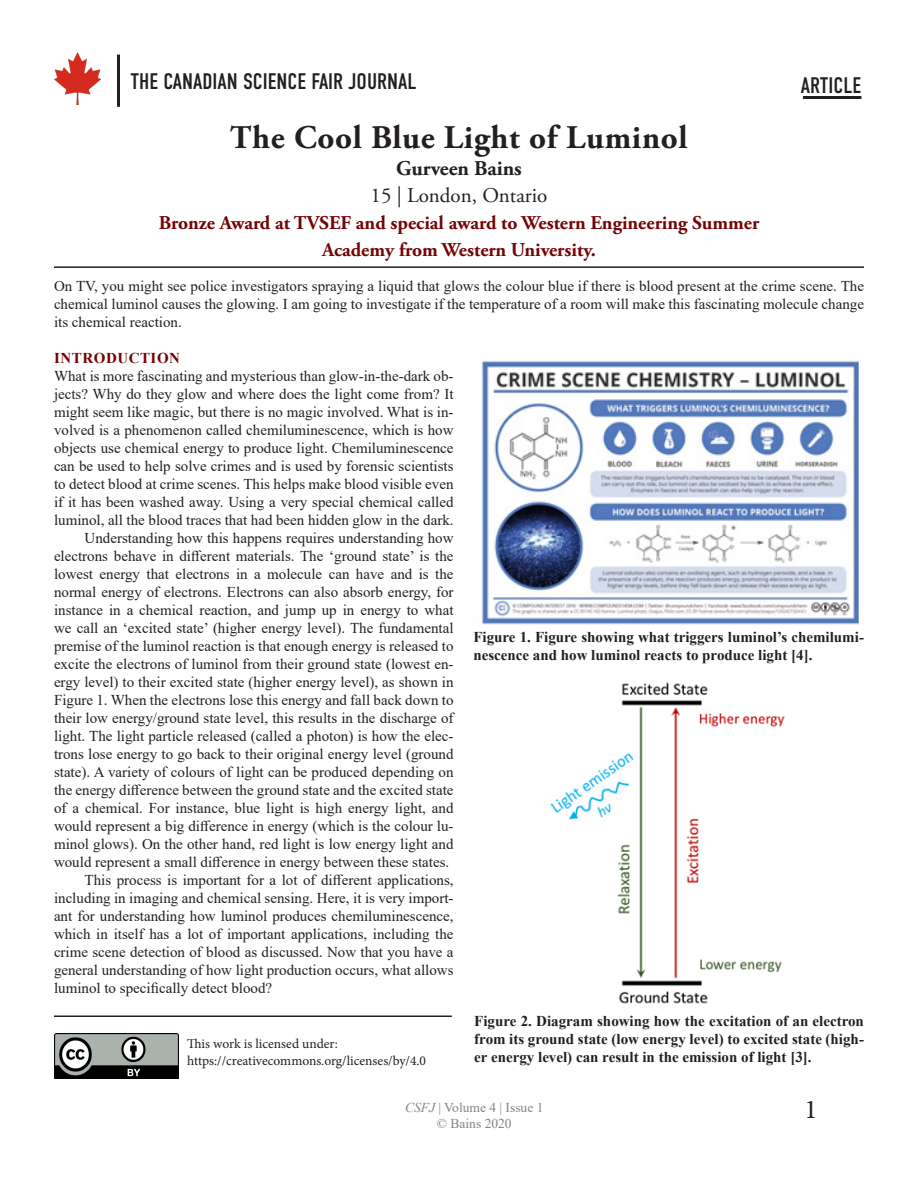
<style>
.page{position:relative;width:918px;height:1188px;background:#fff}
.page>*{position:absolute;margin:0;border:0;box-sizing:border-box;transform-origin:0 0}
.t1{font:700 33px "Adobe Garamond Pro";letter-spacing:.02em;color:#231f20}
.t2{font:27px "Minion Pro";color:#231f20}
.t3{font:22.5px "DIN Condensed";color:#231f20}
.t4{font:21px "Adobe Garamond Pro";color:#231f20}
.t5{font:700 21px "Adobe Garamond Pro";color:#231f20}
.t6{font:700 19.5px "Adobe Garamond Pro";color:#740304}
.BodyTextINDENT{font:15px/18px "Times New Roman";color:#231f20;text-align:justify}
.Body_Text{font:15px/18px "Times New Roman";color:#231f20;text-align:justify}
.Captions{font:700 15px/18px "Times New Roman";color:#231f20}
.t7{font:700 15px "Times New Roman";letter-spacing:.035em;color:#740304}
.t8{font:13.5px "Minion Pro";color:#231f20}
.t9{font:13.5px/16.2px "Times New Roman";color:#828487;text-align:center}
.s1{font-style:italic}
</style>
<div class="page">
<img style="left:54px;top:52px;width:47px;height:52px">
<hr style="left:117px;top:55px;width:3px;height:52px;background:#231f20">
<hr style="left:803px;top:96px;width:58px;height:3px;background:#231f20">
<img style="left:54px;top:1033px;width:124px;height:45px">
<hr style="left:54px;top:266px;width:810px;height:2px;background:#231f20">
<hr style="left:54px;top:1016px;width:398px;height:1px;background:#231f20">
<img style="left:481px;top:360px;width:378px;height:265px">
<img style="left:550px;top:682px;width:235px;height:322px">
<h3 class="t3" style="left:130px;top:69px;width:288px">THE CANADIAN SCIENCE FAIR JOURNAL</h3>
<h3 class="t3" style="left:801px;top:73px;width:62px">ARTICLE</h3>
<p class="t1" style="left:230px;top:118px;width:459px">The Cool Blue Light of Luminol</p>
<p class="t5" style="left:396px;top:156px;width:127px">Gurveen Bains</p>
<p class="t4" style="left:371px;top:183px;width:178px">15 | London, Ontario</p>
<p class="t6" style="left:159px;top:212px;width:602px">Bronze Award at TVSEF and special award to Western Engineering Summer</p>
<p class="t6" style="left:322px;top:239px;width:275px">Academy from Western University.</p>
<p class="Body_Text" style="left:54px;top:276px;width:812px">On TV, you might see police investigators spraying a liquid that glows the colour blue if there is blood present at the crime scene. The chemical luminol causes the glowing. I am going to investigate if the temperature of a room will make this fascinating molecule change its chemical reaction.</p>
<p class="t7" style="left:54px;top:347px;width:127px">INTRODUCTION</p>
<p class="Body_Text" style="left:54px;top:366px;width:401px">What is more fascinating and mysterious than glow-in-the-dark ob&shy;jects? Why do they glow and where does the light come from? It might seem like magic, but there is no magic involved. What is in&shy;volved is a phenomenon called chemiluminescence, which is how objects use chemical energy to produce light. Chemiluminescence can be used to help solve crimes and is used by forensic scientists to detect blood at crime scenes. This helps make blood visible even if it has been washed away. Using a very special chemical called luminol, all the blood traces that had been hidden glow in the dark.</p>
<p class="BodyTextINDENT" style="left:54px;top:528px;width:401px;text-indent:31px">Understanding how this happens requires understanding how electrons behave in different materials. The ‘ground state’ is the lowest energy that electrons in a molecule can have and is the normal energy of electrons. Electrons can also absorb energy, for instance in a chemical reaction, and jump up in energy to what we call an ‘excited state’ (higher energy level). The fundamental premise of the luminol reaction is that enough energy is released to excite the electrons of luminol from their ground state (lowest en&shy;ergy level) to their excited state (higher energy level), as shown in Figure 1. When the electrons lose this energy and fall back down to their low energy/ground state level, this results in the discharge of light. The light particle released (called a photon) is how the elec&shy;trons lose energy to go back to their original energy level (ground state). A variety of colours of light can be produced depending on the energy difference between the ground state and the excited state of a chemical. For instance, blue light is high energy light, and would represent a big difference in energy (which is the colour lu&shy;minol glows). On the other hand, red light is low energy light and would represent a small difference in energy between these states.</p>
<p class="BodyTextINDENT" style="left:54px;top:870px;width:401px;text-indent:31px">This process is important for a lot of different applications, including in imaging and chemical sensing. Here, it is very import&shy;ant for understanding how luminol produces chemiluminescence, which in itself has a lot of important applications, including the crime scene detection of blood as discussed. Now that you have a general understanding of how light production occurs, what allows luminol to specifically detect blood?</p>
<p class="Captions" style="left:473px;top:627px;width:392px">Figure 1. Figure showing what triggers luminol’s chemilumi&shy;nescence and how luminol reacts to produce light [4].</p>
<p class="t8" style="left:187px;top:1035px;width:152px">This work is licensed under:</p>
<p class="t8" style="left:187px;top:1051px;width:240px">https://creativecommons.org/licenses/by/4.0</p>
<p class="Captions" style="left:474px;top:1011px;width:391px;text-align:justify">Figure 2. Diagram showing how the excitation of an electron from its ground state (low energy level) to excited state (high&shy;er energy level) can result in the emission of light [3].</p>
<p class="t9" style="left:405px;top:1099px;width:140px"><span class="s1">CSFJ</span> | Volume 4 | Issue 1 © Bains 2020</p>
<h2 class="t2" style="left:805px;top:1091px;width:14px">1</h2>
</div>
